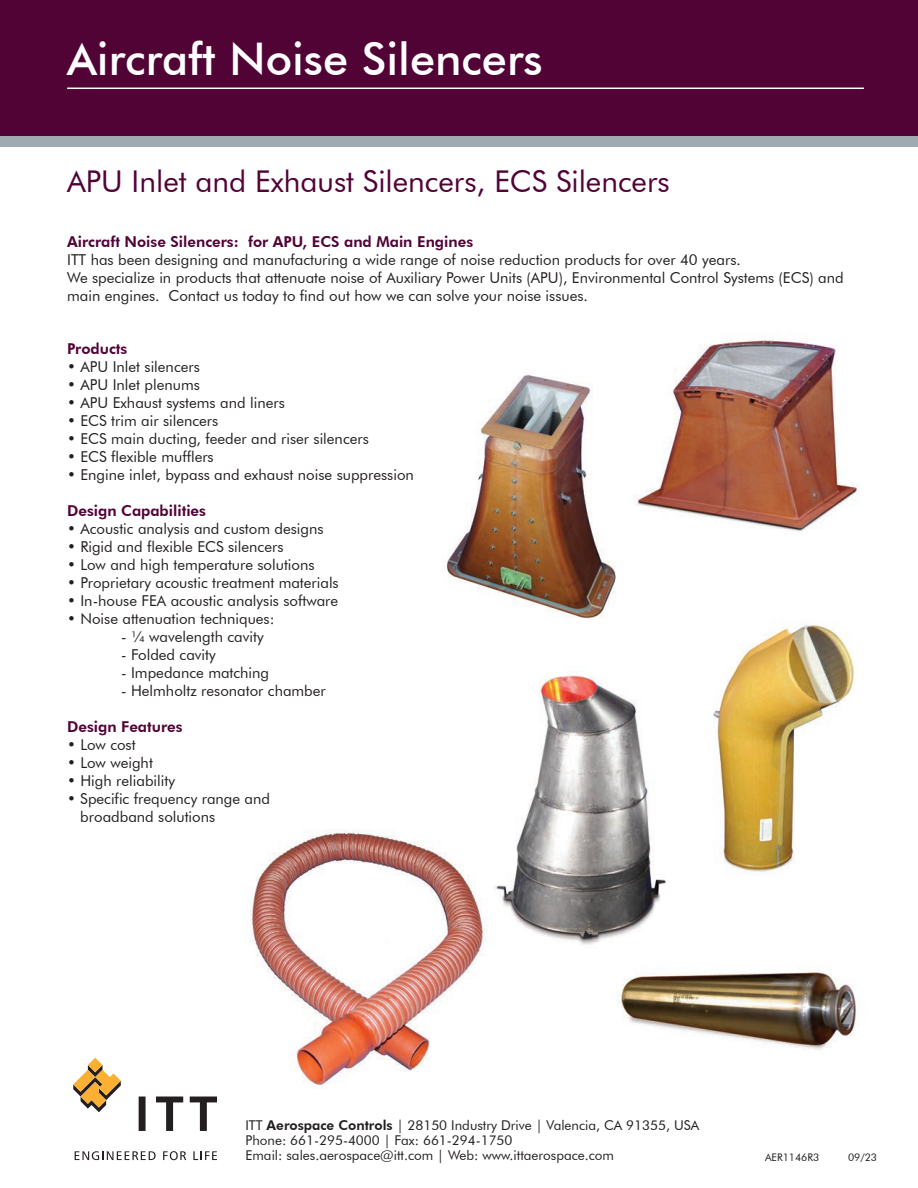
<style>
.page{position:relative;width:918px;height:1188px;background:#fff}
.page>*{position:absolute;margin:0;border:0;box-sizing:border-box;transform-origin:0 0}
.t1{font:500 45px "Futura BT";color:#fff}
.t2{font:30px "Futura BT";color:#510336}
.t3{font:15px/18px "Futura BT";color:#231f20}
.t4{font:800 15px "Futura BT";color:#510336}
.t5{font:13.5px/15px "Futura BT";color:#231f20}
.t6{font:10.5px "Futura BT";color:#231f20}
.s1{font-weight:800}
</style>
<div class="page">
<img style="left:250px;top:829px;width:237px;height:258px">
<img style="left:618px;top:972px;width:239px;height:78px">
<img style="left:493px;top:675px;width:173px;height:270px">
<img style="left:446px;top:374px;width:170px;height:245px">
<img style="left:635px;top:337px;width:224px;height:195px">
<img style="left:713px;top:624px;width:142px;height:248px">
<svg style="left:73px;top:1057px;width:48px;height:55px"></svg>
<svg style="left:139px;top:1096px;width:6px;height:34px"></svg>
<svg style="left:156px;top:1096px;width:27px;height:34px"></svg>
<svg style="left:190px;top:1096px;width:27px;height:34px"></svg>
<svg style="left:75px;top:1151px;width:81px;height:8px"></svg>
<svg style="left:163px;top:1151px;width:23px;height:9px"></svg>
<svg style="left:193px;top:1151px;width:24px;height:8px"></svg>
<div style="left:0;top:121px;width:918px;height:25px;background:#9faab2"></div>
<div style="left:0;top:0;width:918px;height:136px;background:#510336"></div>
<hr style="left:67px;top:87px;width:797px;height:2px;background:#fff">
<h1 class="t1" style="left:67px;top:31px;width:477px">Aircraft Noise Silencers</h1>
<h2 class="t2" style="left:67px;top:163px;width:604px">APU Inlet and Exhaust Silencers, ECS Silencers</h2>
<p class="t4" style="left:67px;top:232px;width:407px">Aircraft Noise Silencers: for APU, ECS and Main Engines</p>
<p class="t3" style="left:67px;top:250px;width:778px">ITT has been designing and manufacturing a wide range of noise reduction products for over 40 years.<br>We specialize in products that attenuate noise of Auxiliary Power Units (APU), Environmental Control Systems (ECS) and main engines. Contact us today to find out how we can solve your noise issues.</p>
<p class="t4" style="left:67px;top:340px;width:62px">Products</p>
<p class="t3" style="left:67px;top:358px;width:134px">• APU Inlet silencers</p>
<p class="t3" style="left:67px;top:376px;width:134px">• APU Inlet plenums</p>
<p class="t3" style="left:67px;top:394px;width:219px">• APU Exhaust systems and liners</p>
<p class="t3" style="left:67px;top:412px;width:153px">• ECS trim air silencers</p>
<p class="t3" style="left:67px;top:430px;width:303px">• ECS main ducting, feeder and riser silencers</p>
<p class="t3" style="left:67px;top:448px;width:148px">• ECS flexible mufflers</p>
<p class="t3" style="left:67px;top:466px;width:348px">• Engine inlet, bypass and exhaust noise suppression</p>
<p class="t4" style="left:67px;top:502px;width:140px">Design Capabilities</p>
<p class="t3" style="left:67px;top:520px;width:258px">• Acoustic analysis and custom designs</p>
<p class="t3" style="left:67px;top:538px;width:218px">• Rigid and flexible ECS silencers</p>
<p class="t3" style="left:67px;top:556px;width:249px">• Low and high temperature solutions</p>
<p class="t3" style="left:67px;top:574px;width:273px">• Proprietary acoustic treatment materials</p>
<p class="t3" style="left:67px;top:592px;width:273px">• In-house FEA acoustic analysis software</p>
<p class="t3" style="left:67px;top:610px;width:209px">• Noise attenuation techniques:</p>
<p class="t3" style="left:121px;top:628px;width:144px">- ¼ wavelength cavity</p>
<p class="t3" style="left:121px;top:646px;width:96px">- Folded cavity</p>
<p class="t3" style="left:121px;top:664px;width:149px">- Impedance matching</p>
<p class="t3" style="left:121px;top:682px;width:206px">- Helmholtz resonator chamber</p>
<p class="t4" style="left:67px;top:718px;width:117px">Design Features</p>
<p class="t3" style="left:67px;top:736px;width:70px">• Low cost</p>
<p class="t3" style="left:67px;top:754px;width:87px">• Low weight</p>
<p class="t3" style="left:67px;top:772px;width:109px">• High reliability</p>
<p class="t3" style="left:80px;top:790px;width:191px;text-indent:-13px">• Specific frequency range and broadband solutions</p>
<p class="t5" style="left:245px;top:1117px;width:455px">ITT <span class="s1">Aerospace Controls</span> | 28150 Industry Drive | Valencia, CA 91355, USA<br>Phone: 661-295-4000 | Fax: 661-294-1750<br>Email: sales.aerospace@itt.com | Web: www.ittaerospace.com</p>
<p class="t6" style="left:765px;top:1150px;width:56px">AER1146R3</p>
<p class="t6" style="left:848px;top:1150px;width:31px">09/23</p>
</div>
